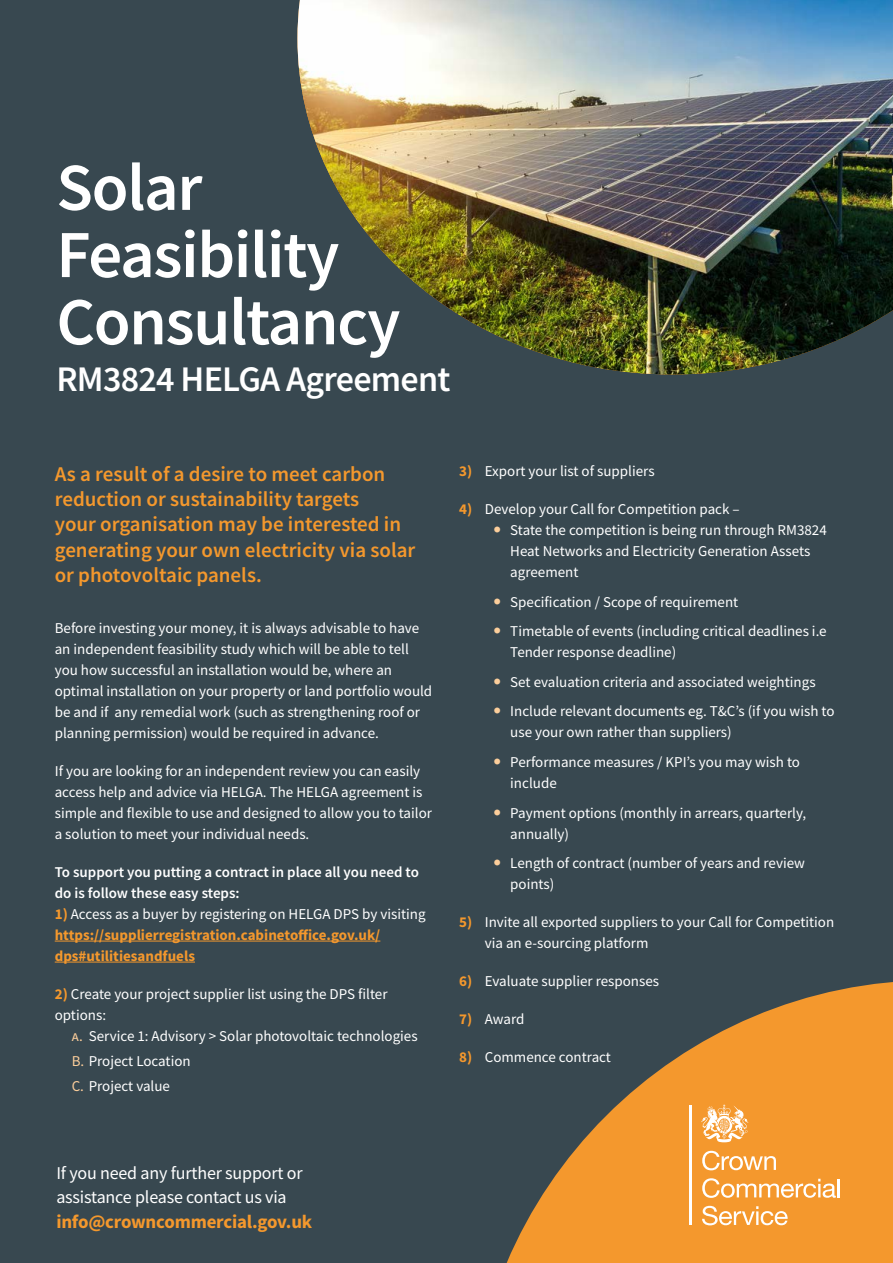
<style>
.page{position:relative;width:893px;height:1263px;background:#384850}
.page>*{position:absolute;margin:0;border:0;box-sizing:border-box;transform-origin:0 0}
.t1{font:600 67.2px/67.2px "Source Sans Pro";letter-spacing:-.02em;color:#fff}
.t2{font:600 36px "Source Sans Pro";letter-spacing:-.02em;color:#fff}
.t3{font:600 21px/25.2px "Source Sans Pro";color:#f4982d}
.t4{font:700 18.9px "Source Sans Pro";letter-spacing:-.01em;color:#f4982d}
.t5{font:18px/24px "Source Sans Pro";letter-spacing:-.01em;color:#fff}
.t6{font:15px/21px "Source Sans Pro";color:#fff}
.t7{font:700 15px/21px "Source Sans Pro";color:#f4982d}
.t8{font:600 15px/21px "Source Sans Pro";color:#fff}
.s1{font-weight:400;color:#fff}
.s2{font-weight:700;color:#f4982d}
.s3{color:#fcce9b}
</style>
<div class="page">
<svg style="left:506px;top:982px;width:387px;height:281px;fill:#f4982d"></svg>
<hr style="left:689px;top:1105px;width:3px;height:120px;background:#fff">
<svg style="left:702px;top:1151px;width:74px;height:19px"></svg>
<svg style="left:702px;top:1178px;width:134px;height:20px;background:#f6b568"></svg>
<hr style="left:837px;top:1179px;width:3px;height:18px;background:#fff">
<svg style="left:702px;top:1206px;width:86px;height:19px;background:#f7b76d"></svg>
<svg style="left:701px;top:1105px;width:48px;height:37px;background:#f7bd7a"></svg>
<hr style="left:55px;top:941px;width:325px;height:1px;background:#f4982d">
<hr style="left:55px;top:962px;width:140px;height:1px;background:#f4982d">
<img style="left:297px;top:0;width:596px;height:374px">
<h1 class="t1" style="left:56px;top:153px;width:346px">Solar<br>Feasibility<br>Consultancy</h1>
<h2 class="t2" style="left:56px;top:356px;width:396px">RM3824 HELGA Agreement</h2>
<h3 class="t3" style="left:55px;top:461px;width:362px">As a result of a desire to meet carbon reduction or sustainability targets<br>your organisation may be interested in generating your own electricity via solar or photovoltaic panels.</h3>
<p class="t6" style="left:55px;top:617px;width:379px">Before investing your money, it is always advisable to have an independent feasibility study which will be able to tell you how successful an installation would be, where an optimal installation on your property or land portfolio would be and if any remedial work (such as strengthening roof or planning permission) would be required in advance.</p>
<p class="t6" style="left:55px;top:760px;width:379px">If you are looking for an independent review you can easily access help and advice via HELGA. The HELGA agreement is simple and flexible to use and designed to allow you to tailor a solution to meet your individual needs.</p>
<p class="t8" style="left:55px;top:861px;width:366px">To support you putting a contract in place all you need to do is follow these easy steps:</p>
<p class="t7" style="left:55px;top:903px;width:372px">1) <span class="s1">Access as a buyer by registering on HELGA DPS by visiting </span>https://supplierregistration.cabinetoffice.gov.uk/ dps#utilitiesandfuels</p>
<p class="t6" style="left:55px;top:983px;width:334px"><span class="s2">2)</span> Create your project supplier list using the DPS filter options:</p>
<p class="t6" style="left:72px;top:1023px;width:347px;line-height:25.2px"><span class="s3">A.</span> Service 1: Advisory &gt; Solar photovoltaic technologies<br><span class="s3">B.</span> Project Location<br><span class="s3">C.</span> Project value</p>
<p class="t6" style="left:459px;top:461px;width:197px"><span class="s2">3)</span> Export your list of suppliers</p>
<p class="t6" style="left:510px;top:499px;width:318px;text-indent:-51px"><span class="s2">4)</span> Develop your Call for Competition pack –<br>State the competition is being run through RM3824<br>Heat Networks and Electricity Generation Assets agreement</p>
<p class="t6" style="left:510px;top:587px;width:318px;line-height:29.5px">Specification / Scope of requirement<br>Timetable of events (including critical deadlines i.e</p>
<p class="t6" style="left:510px;top:638px;width:326px;line-height:29.5px">Tender response deadline)<br>Set evaluation criteria and associated weightings<br>Include relevant documents eg. T&amp;C’s (if you wish to</p>
<p class="t6" style="left:510px;top:718px;width:291px;line-height:29.5px">use your own rather than suppliers)<br>Performance measures / KPI’s you may wish to</p>
<p class="t6" style="left:510px;top:768px;width:297px;line-height:29.5px">include<br>Payment options (monthly in arrears, quarterly,</p>
<p class="t6" style="left:510px;top:819px;width:296px;line-height:29.5px">annually)<br>Length of contract (number of years and review</p>
<p class="t6" style="left:510px;top:873px;width:46px">points)</p>
<p class="t6" style="left:485px;top:911px;width:351px;text-indent:-26px"><span class="s2">5)</span> Invite all exported suppliers to your Call for Competition via an e-sourcing platform</p>
<p class="t6" style="left:459px;top:970px;width:201px"><span class="s2">6)</span> Evaluate supplier responses</p>
<p class="t6" style="left:459px;top:1008px;width:67px"><span class="s2">7)</span> Award</p>
<p class="t6" style="left:459px;top:1046px;width:153px"><span class="s2">8)</span> Commence contract</p>
<p class="t5" style="left:56px;top:1160px;width:248px">If you need any further support or assistance please contact us via</p>
<p class="t4" style="left:56px;top:1209px;width:257px">info@crowncommercial.gov.uk</p>
</div>
